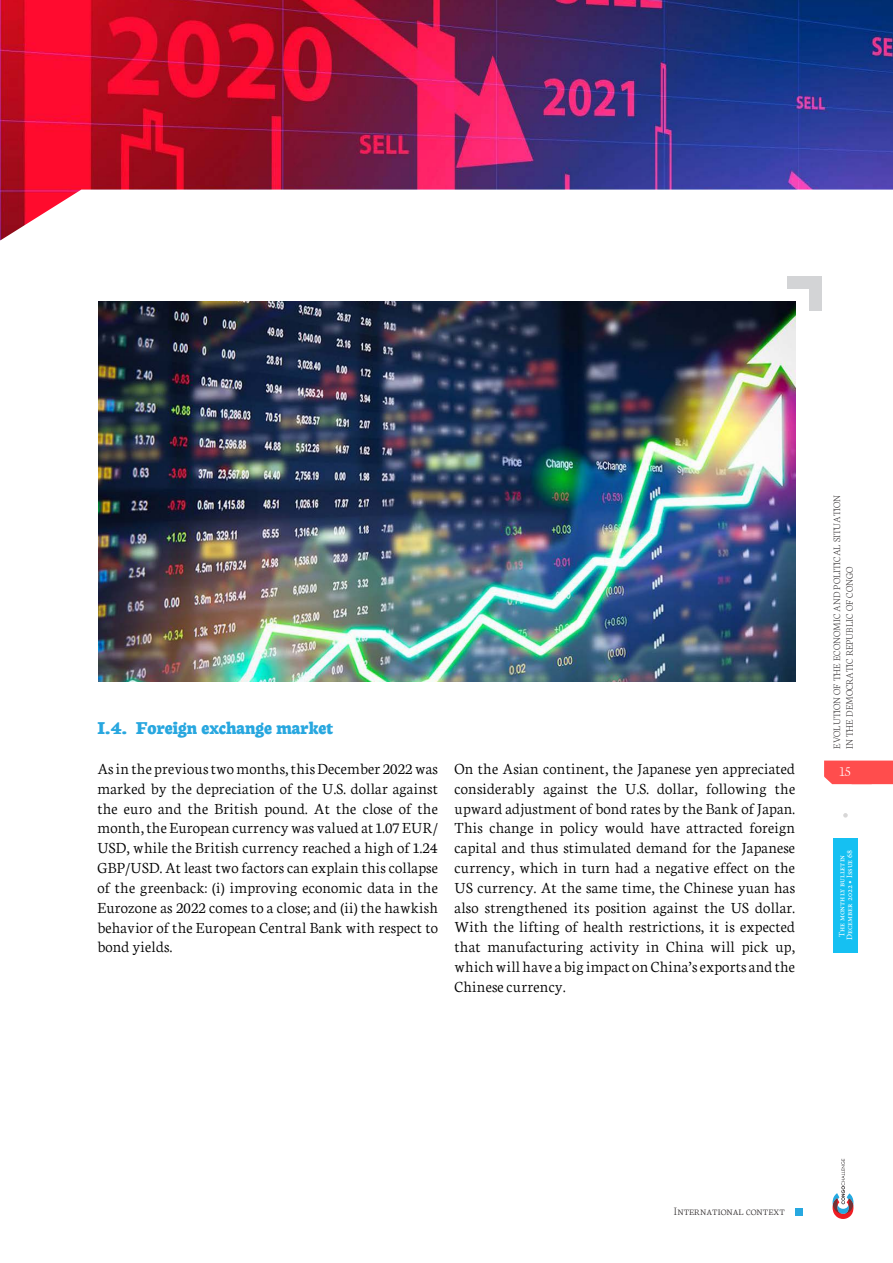
<style>
.page{position:relative;width:893px;height:1263px;background:#fff}
.page>*{position:absolute;margin:0;border:0;box-sizing:border-box;transform-origin:0 0}
.Texte_courant{font:800 19.5px "Neuton";color:#28a7df}
.Texte_courant-2{font:300 16.5px/19.8px "Neuton";letter-spacing:.01em;color:#000;text-align:justify}
.t1{font:200 15px "Neuton";color:#fff}
.t2{font:200 12px "Neuton";color:#231f20}
.t3{font:200 10.5px/12.6px "Neuton";color:#231f20}
.t4{font:8.25px/7.5px "Minion Pro";color:#fff;text-align:center}
.s1{font-family:"Neuton"}
</style>
<div class="page">
<img style="left:99px;top:302px;width:697px;height:380px">
<div style="left:787px;top:276px;width:35px;height:13px;background:#d3d4d6"></div>
<div style="left:809px;top:276px;width:13px;height:35px;background:#d3d4d6"></div>
<div style="left:833px;top:838px;width:25px;height:114px;background:#15c0f2"></div>
<svg style="left:824px;top:760px;width:69px;height:24px"></svg>
<svg style="left:833px;top:1159px;width:20px;height:60px"></svg>
<svg style="left:843px;top:813px;width:5px;height:5px"></svg>
<div style="left:795px;top:1208px;width:7px;height:7px;background:#27a8e0"></div>
<img style="left:0;top:0;width:893px;height:240px">
<p class="Texte_courant" style="left:97px;top:719px;width:237px">I.4. Foreign exchange market</p>
<p class="Texte_courant-2" style="left:97px;top:758px;width:342px">As in the previous two months, this December 2022 was marked by the depreciation of the U.S. dollar against the euro and the British pound. At the close of the month, the European currency was valued at 1.07 EUR/ USD, while the British currency reached a high of 1.24<br>GBP/USD. At least two factors can explain this collapse of the greenback: (i) improving economic data in the Eurozone as 2022 comes to a close; and (ii) the hawkish behavior of the European Central Bank with respect to bond yields.</p>
<p class="Texte_courant-2" style="left:455px;top:758px;width:342px">On the Asian continent, the Japanese yen appreciated considerably against the U.S. dollar, following the upward adjustment of bond rates by the Bank of Japan.<br>This change in policy would have attracted foreign capital and thus stimulated demand for the Japanese currency, which in turn had a negative effect on the US currency. At the same time, the Chinese yuan has also strengthened its position against the US dollar.<br>With the lifting of health restrictions, it is expected that manufacturing activity in China will pick up, which will have a big impact on China’s exports and the Chinese currency.</p>
<p class="t3" style="left:830px;top:749px;width:255px;rotate:-90deg">EVOLUTION OF THE ECONOMIC AND POLITICAL SITUATION<br>IN THE DEMOCRATIC REPUBLIC OF CONGO</p>
<p class="t1" style="left:839px;top:764px;width:13px">15</p>
<p class="t4" style="left:838px;top:940px;width:92px;rotate:-90deg">The monthly bulletin<br>December 2022 <span class="s1">◊</span> Issue 68</p>
<p class="t2" style="left:674px;top:1205px;width:113px">International context</p>
</div>
